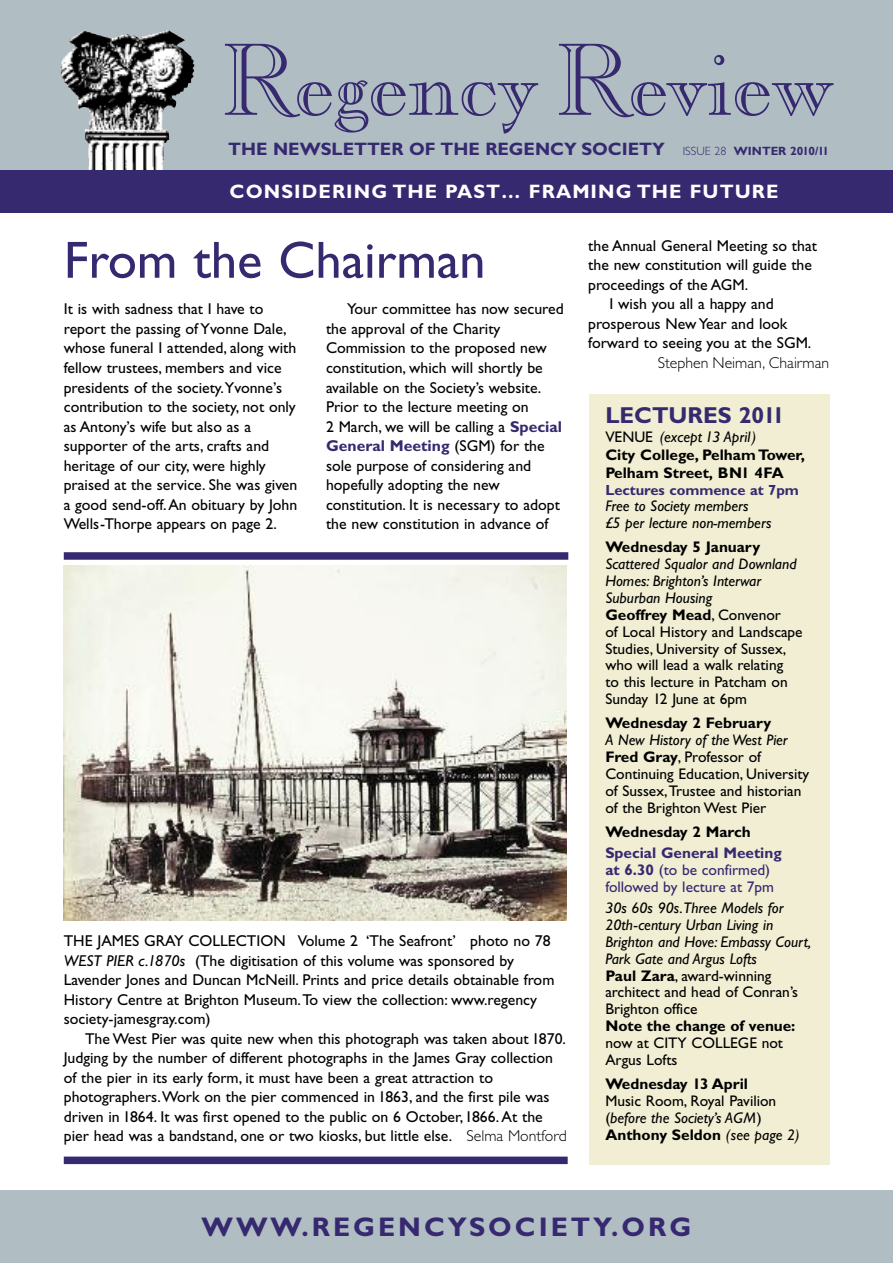
<style>
.page{position:relative;width:893px;height:1263px;background:#fff}
.page>*{position:absolute;margin:0;border:0;box-sizing:border-box;transform-origin:0 0}
.t1{font:100.5px "Caslon Openface BT";color:#362970}
.t2{font:52.5px "Gill Sans";color:#362970}
.t3{font:700 27px "Gill Sans";letter-spacing:.11em;color:#362970}
.t4{font:700 23.1px "Gill Sans";color:#362970}
.t5{font:700 19.5px "Gill Sans";letter-spacing:.055em;color:#fff}
.t6{font:700 18px "Gill Sans";color:#362970}
.t7{font:15.75px/19.5px "Gill Sans";color:#000}
.t8{font:300 15.75px "Gill Sans";color:#000}
.t9{font:15.45px/16.8px "Gill Sans";color:#000}
.t10{font:italic 15.45px/16.8px "Gill Sans";color:#000}
.t11{font:700 15.45px/17.5px "Gill Sans";color:#000}
.t12{font:15.45px/16.8px "Gill Sans";color:#362970}
.t13{font:700 14.7px "Gill Sans";color:#362970}
.s1{font-weight:300;font-size:12px}
.s2{font-size:12px}
.s3{font-weight:700;color:#362970}
.s4{font-style:italic}
.s5{font-weight:300}
.s6{font-weight:400}
.s7{font-weight:400;font-style:italic}
.s8{font-weight:700}
.s9{font-weight:700;font-style:normal}
.s10{font-style:normal}
</style>
<div class="page">
<div style="left:0;top:0;width:893px;height:170px;background:#b0bdc3"></div>
<img style="left:60px;top:30px;width:135px;height:140px">
<img style="left:64px;top:566px;width:503px;height:354px">
<div style="left:0;top:170px;width:893px;height:43px;background:#362970"></div>
<div style="left:0;top:1191px;width:893px;height:72px;background:#b0bdc3"></div>
<div style="left:589px;top:394px;width:240px;height:770px;background:#f1eed3"></div>
<div style="left:64px;top:1156px;width:504px;height:8px;background:#362970"></div>
<div style="left:64px;top:552px;width:504px;height:8px;background:#362970"></div>
<h1 class="t1" style="left:222px;top:18px;width:611px">Regency Review</h1>
<p class="t6" style="left:228px;top:142px;width:602px">THE NEWSLETTER OF THE REGENCY SOCIETY <span class="s1">ISSUE 28</span> <span class="s2">WINTER 2010/11</span></p>
<p class="t5" style="left:230px;top:184px;width:550px">CONSIDERING THE PAST… FRAMING THE FUTURE</p>
<h2 class="t2" style="left:64px;top:240px;width:423px">From the Chairman</h2>
<p class="t7" style="left:64px;top:301px;width:235px">It is with sadness that I have to report the passing of Yvonne Dale, whose funeral I attended, along with fellow trustees, members and vice presidents of the society.Yvonne’s contribution to the society, not only as Antony’s wife but also as a supporter of the arts, crafts and heritage of our city, were highly praised at the service. She was given a good send-off.An obituary by John Wells-Thorpe appears on page 2.</p>
<p class="t7" style="left:326px;top:301px;width:239px;text-indent:21px">Your committee has now secured the approval of the Charity<br>Commission to the proposed new constitution, which will shortly be available on the Society’s website.<br>Prior to the lecture meeting on<br>2 March, we will be calling a <span class="s3">Special<br>General Meeting</span> (SGM) for the sole purpose of considering and hopefully adopting the new constitution. It is necessary to adopt the new constitution in advance of</p>
<p class="t7" style="left:64px;top:933px;width:492px">THE JAMES GRAY COLLECTION Volume 2 ‘The Seafront’ photo no 78<br><span class="s4">WEST PIER c.1870s</span> (The digitisation of this volume was sponsored by Lavender Jones and Duncan McNeill. Prints and price details obtainable from History Centre at Brighton Museum.To view the collection: www.regency society-jamesgray.com)</p>
<p class="t7" style="left:64px;top:1030px;width:504px;text-indent:21px">The West Pier was quite new when this photograph was taken about 1870.<br>Judging by the number of different photographs in the James Gray collection of the pier in its early form, it must have been a great attraction to photographers.Work on the pier commenced in 1863, and the first pile was driven in 1864. It was first opened to the public on 6 October,1866. At the pier head was a bandstand, one or two kiosks, but little else. <span class="s5">Selma Montford</span></p>
<p class="t7" style="left:588px;top:237px;width:230px">the Annual General Meeting so that</p>
<p class="t7" style="left:588px;top:257px;width:225px">the new constitution will guide the</p>
<p class="t7" style="left:588px;top:276px;width:161px">proceedings of the AGM.</p>
<p class="t7" style="left:609px;top:296px;width:166px">I wish you all a happy and</p>
<p class="t7" style="left:588px;top:315px;width:201px">prosperous New Year and look</p>
<p class="t7" style="left:588px;top:335px;width:225px">forward to seeing you at the SGM.</p>
<p class="t8" style="left:658px;top:357px;width:173px">Stephen Neiman, Chairman</p>
<h3 class="t4" style="left:605px;top:407px;width:181px">LECTURES 2011</h3>
<p class="t11" style="left:605px;top:430px;width:201px"><span class="s6">VENUE</span> <span class="s7">(except 13 April)<br></span>City College, Pelham Tower,<br>Pelham Street, BN1 4FA</p>
<p class="t13" style="left:605px;top:484px;width:195px">Lectures commence at 7pm</p>
<p class="t10" style="left:605px;top:499px;width:168px">Free to Society members<br>£5 per lecture non-members</p>
<p class="t11" style="left:605px;top:540px;width:156px">Wednesday 5 January</p>
<p class="t9" style="left:605px;top:557px;width:199px"><span class="s4">Scattered Squalor and Downland<br>Homes: Brighton’s Interwar<br>Suburban Housing<br></span><span class="s8">Geoffrey Mead</span>, Convenor<br>of Local History and Landscape<br>Studies, University of Sussex, who will lead a walk relating<br>to this lecture in Patcham on<br>Sunday 12 June at 6pm</p>
<p class="t11" style="left:605px;top:716px;width:167px">Wednesday 2 February</p>
<p class="t9" style="left:605px;top:733px;width:205px"><span class="s4">A New History of the West Pier<br></span><span class="s8">Fred Gray</span>, Professor of<br>Continuing Education, University of Sussex,Trustee and historian of the Brighton West Pier</p>
<p class="t11" style="left:605px;top:824px;width:147px">Wednesday 2 March</p>
<p class="t12" style="left:605px;top:846px;width:178px"><span class="s8">Special General Meeting at 6.30</span> (to be confirmed) followed by lecture at 7pm</p>
<p class="t10" style="left:605px;top:901px;width:207px">30s 60s 90s.Three Models for<br>20th-century Urban Living in<br>Brighton and Hove: Embassy Court,<br>Park Gate and Argus Lofts<br><span class="s9">Paul Zara</span><span class="s10">, award-winning architect and head of Conran’s<br>Brighton office</span></p>
<p class="t11" style="left:605px;top:1018px;width:192px">Note the change of venue:</p>
<p class="t9" style="left:605px;top:1036px;width:179px">now at CITY COLLEGE not<br>Argus Lofts</p>
<p class="t11" style="left:605px;top:1076px;width:144px">Wednesday 13 April</p>
<p class="t10" style="left:605px;top:1094px;width:196px"><span class="s10">Music Room, Royal Pavilion (</span>before the Society’s AGM<span class="s10">)<br></span><span class="s9">Anthony Seldon</span> (see page 2)</p>
<h3 class="t3" style="left:202px;top:1217px;width:491px">WWW.REGENCYSOCIETY.ORG</h3>
</div>
